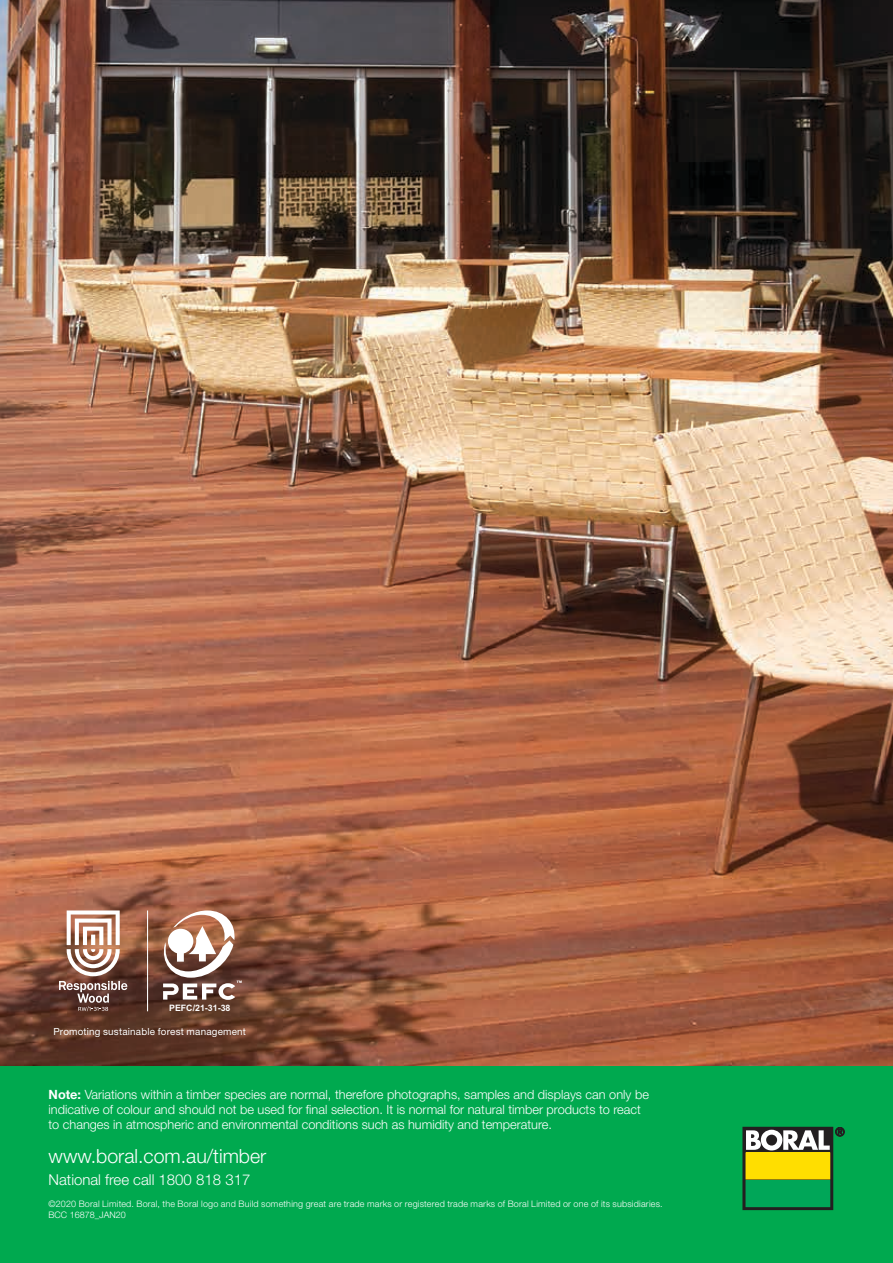
<style>
.page{position:relative;width:893px;height:1263px;background:#fff}
.page>*{position:absolute;margin:0;border:0;box-sizing:border-box;transform-origin:0 0}
.t1{font:300 19.5px "Helvetica Neue LT Std";color:#fff}
.t2{font:300 15px "Helvetica Neue LT Std";color:#fff}
.t3{font:300 12.75px/15.3px "Helvetica Neue LT Std";color:#fff}
.t4{font:9.9px "Helvetica Neue LT Std";letter-spacing:.02em;color:#fff}
.t5{font:300 9px/10.8px "Helvetica Neue LT Std";letter-spacing:.025em;color:#fff}
.t6{font:700 8.85px "Arial";color:#fff}
.s1{font-weight:700}
</style>
<div class="page">
<img style="left:0;top:0;width:893px;height:1066px">
<div style="left:0;top:1066px;width:893px;height:197px;background:#00a94f"></div>
<svg style="left:745px;top:1129px;width:86px;height:79px"></svg>
<div style="left:743px;top:1127px;width:90px;height:83px;border:1px solid #231f20"></div>
<div style="left:746px;top:1153px;width:84px;height:26px;background:#ffde00"></div>
<div style="left:746px;top:1180px;width:84px;height:27px;background:#00a658"></div>
<svg style="left:746px;top:1127px;width:98px;height:23px"></svg>
<svg style="left:162px;top:910px;width:80px;height:90px"></svg>
<svg style="left:59px;top:910px;width:68px;height:101px"></svg>
<hr style="left:147px;top:910px;width:1px;height:101px;background:#fff">
<p class="t6" style="left:169px;top:1003px;width:63px">PEFC/21-31-38</p>
<p class="t4" style="left:53px;top:1025px;width:194px">Promoting sustainable forest management</p>
<p class="t3" style="left:49px;top:1086px;width:602px"><span class="s1">Note:</span> Variations within a timber species are normal, therefore photographs, samples and displays can only be indicative of colour and should not be used for final selection. It is normal for natural timber products to react to changes in atmospheric and environmental conditions such as humidity and temperature.</p>
<h1 class="t1" style="left:49px;top:1144px;width:219px">www.boral.com.au/timber</h1>
<p class="t2" style="left:49px;top:1171px;width:203px">National free call 1800 818 317</p>
<p class="t5" style="left:49px;top:1198px;width:616px">©2020 Boral Limited. Boral, the Boral logo and Build something great are trade marks or registered trade marks of Boral Limited or one of its subsidiaries.<br>BCC 16878_JAN20</p>
</div>
